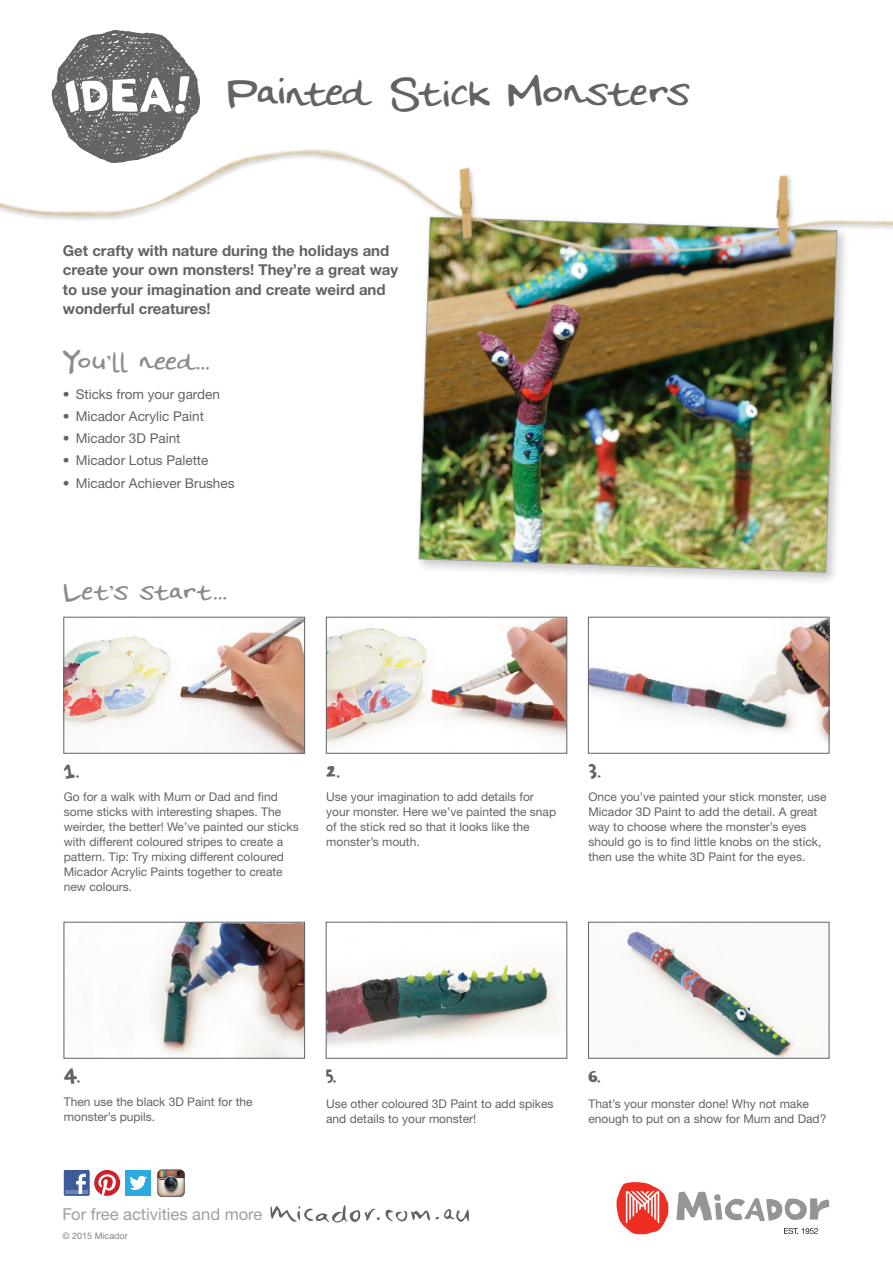
<style>
.page{position:relative;width:893px;height:1263px;background:#fff}
.page>*{position:absolute;margin:0;border:0;box-sizing:border-box;transform-origin:0 0}
.t1{font:42px "Micador Handwritten";color:#636366}
.t2{font:27px "Micador Handwritten";color:#8a8c8f}
.t3{font:24px "Micador";color:#636366}
.t4{font:16.5px "Helvetica Neue";color:#9d9fa2}
.t5{font:700 15px/19.5px "Helvetica Neue";color:#636366}
.t6{font:13.5px "Helvetica Neue";color:#636366}
.t7{font:12px/15px "Helvetica Neue";color:#636366}
.t8{font:9px "Helvetica Neue";color:#808285}
</style>
<div class="page">
<svg style="left:617px;top:1182px;width:51px;height:52px"></svg>
<svg style="left:676px;top:1191px;width:153px;height:30px"></svg>
<svg style="left:784px;top:1228px;width:34px;height:6px"></svg>
<svg style="left:270px;top:1205px;width:199px;height:18px"></svg>
<div style="left:125px;top:1170px;width:26px;height:26px;background:#2aaae1"></div>
<svg style="left:130px;top:1176px;width:17px;height:14px"></svg>
<div style="left:64px;top:1170px;width:26px;height:26px;background:#3b5b99"></div>
<hr style="left:66px;top:1190px;width:22px;height:4px;background:#6d84b3">
<svg style="left:76px;top:1174px;width:10px;height:20px"></svg>
<img style="left:157px;top:1169px;width:28px;height:28px">
<svg style="left:94px;top:1170px;width:26px;height:26px"></svg>
<div style="left:414px;top:212px;width:436px;height:374px;background:#231f20;opacity:.25"></div>
<img style="left:419px;top:270px;width:418px;height:303px">
<img style="left:0;top:149px;width:893px;height:121px">
<img style="left:590px;top:619px;width:237px;height:123px">
<div style="left:588px;top:617px;width:241px;height:136px;border:1px solid #636366"></div>
<img style="left:151px;top:924px;width:152px;height:132px">
<div style="left:64px;top:922px;width:241px;height:136px;border:1px solid #636366"></div>
<img style="left:66px;top:619px;width:237px;height:132px">
<div style="left:64px;top:617px;width:241px;height:136px;border:1px solid #636366"></div>
<img style="left:328px;top:964px;width:233px;height:82px">
<div style="left:326px;top:922px;width:241px;height:136px;border:1px solid #636366"></div>
<img style="left:328px;top:619px;width:237px;height:125px">
<div style="left:326px;top:617px;width:241px;height:136px;border:1px solid #636366"></div>
<img style="left:597px;top:929px;width:230px;height:127px">
<div style="left:588px;top:922px;width:241px;height:136px;border:1px solid #636366"></div>
<svg style="left:51px;top:30px;width:149px;height:133px"></svg>
<h1 class="t1" style="left:228px;top:74px;width:463px">Painted Stick Monsters</h1>
<p class="t5" style="left:63px;top:240px;width:337px">Get crafty with nature during the holidays and create your own monsters! They’re a great way to use your imagination and create weird and wonderful creatures!</p>
<h2 class="t2" style="left:63px;top:349px;width:148px">You'll need...</h2>
<p class="t6" style="left:63px;top:386px;width:159px">• Sticks from your garden</p>
<p class="t6" style="left:63px;top:408px;width:143px">• Micador Acrylic Paint</p>
<p class="t6" style="left:63px;top:430px;width:119px">• Micador 3D Paint</p>
<p class="t6" style="left:63px;top:452px;width:147px">• Micador Lotus Palette</p>
<p class="t6" style="left:63px;top:475px;width:173px">• Micador Achiever Brushes</p>
<h2 class="t2" style="left:64px;top:579px;width:164px">Let's start...</h2>
<h3 class="t3" style="left:64px;top:760px;width:17px">1.</h3>
<p class="t7" style="left:64px;top:789px;width:236px">Go for a walk with Mum or Dad and find some sticks with interesting shapes. The weirder, the better! We’ve painted our sticks with different coloured stripes to create a pattern. Tip: Try mixing different coloured Micador Acrylic Paints together to create new colours.</p>
<h3 class="t3" style="left:326px;top:760px;width:15px">2.</h3>
<p class="t7" style="left:326px;top:789px;width:231px">Use your imagination to add details for your monster. Here we’ve painted the snap of the stick red so that it looks like the monster’s mouth.</p>
<h3 class="t3" style="left:588px;top:760px;width:14px">3.</h3>
<p class="t7" style="left:588px;top:789px;width:240px">Once you’ve painted your stick monster, use Micador 3D Paint to add the detail. A great way to choose where the monster’s eyes should go is to find little knobs on the stick, then use the white 3D Paint for the eyes.</p>
<h3 class="t3" style="left:64px;top:1065px;width:18px">4.</h3>
<p class="t7" style="left:64px;top:1094px;width:190px">Then use the black 3D Paint for the monster’s pupils.</p>
<h3 class="t4" style="left:63px;top:1204px;width:201px">For free activities and more</h3>
<p class="t8" style="left:63px;top:1230px;width:67px">© 2015 Micador</p>
<h3 class="t3" style="left:326px;top:1065px;width:12px">5.</h3>
<p class="t7" style="left:326px;top:1096px;width:229px">Use other coloured 3D Paint to add spikes and details to your monster!</p>
<h3 class="t3" style="left:588px;top:1065px;width:13px">6.</h3>
<p class="t7" style="left:588px;top:1096px;width:239px">That’s your monster done! Why not make enough to put on a show for Mum and Dad?</p>
</div>
